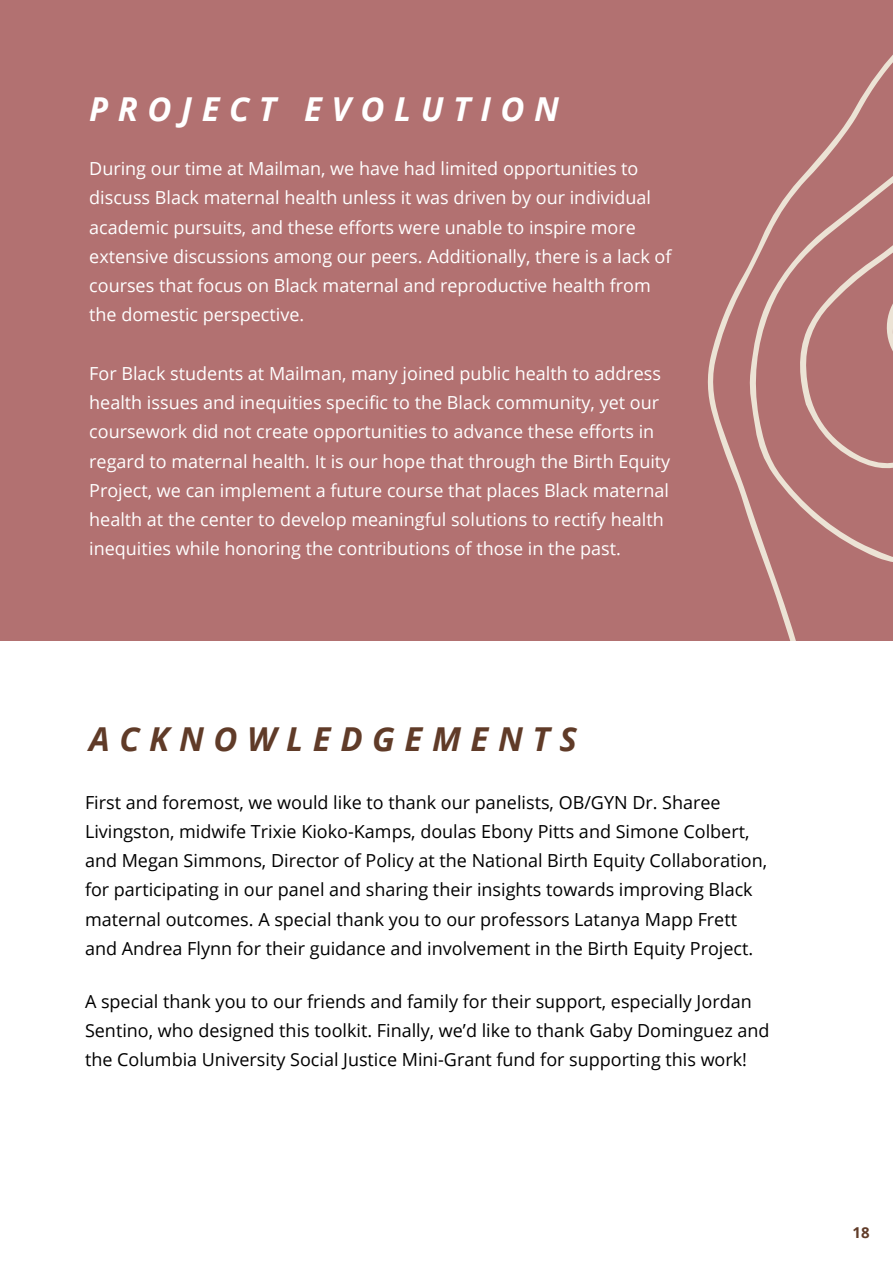
<style>
.page{position:relative;width:893px;height:1264px;background:#fff}
.page>*{position:absolute;margin:0;border:0;box-sizing:border-box;transform-origin:0 0}
.t1{font:italic 700 33px "Open Sans";letter-spacing:.29em;color:#fff}
.t2{font:italic 700 33px "Open Sans";letter-spacing:.29em;color:#603b28}
.t3{font:18px/29.2px "Open Sans";color:#fff}
.t4{font:18px/29.2px "Open Sans";color:#000}
.t5{font:700 15px "Open Sans";color:#603b28}
</style>
<div class="page">
<div style="left:0;top:0;width:892px;height:1262px;background:#b27171"></div>
<svg style="left:588px;top:56px;width:304px;height:586px"></svg>
<div style="left:0;top:642px;width:892px;height:620px;background:#fff"></div>
<h1 class="t1" style="left:89px;top:86px;width:471px">PROJECT EVOLUTION</h1>
<p class="t3" style="left:89px;top:154px;width:583px">During our time at Mailman, we have had limited opportunities to discuss Black maternal health unless it was driven by our individual academic pursuits, and these efforts were unable to inspire more extensive discussions among our peers. Additionally, there is a lack of courses that focus on Black maternal and reproductive health from the domestic perspective.</p>
<p class="t3" style="left:89px;top:358px;width:582px">For Black students at Mailman, many joined public health to address health issues and inequities specific to the Black community, yet our coursework did not create opportunities to advance these efforts in regard to maternal health. It is our hope that through the Birth Equity Project, we can implement a future course that places Black maternal health at the center to develop meaningful solutions to rectify health inequities while honoring the contributions of those in the past.</p>
<h1 class="t2" style="left:89px;top:716px;width:489px">ACKNOWLEDGEMENTS</h1>
<p class="t4" style="left:85px;top:787px;width:683px">First and foremost, we would like to thank our panelists, OB/GYN Dr. Sharee Livingston, midwife Trixie Kioko-Kamps, doulas Ebony Pitts and Simone Colbert, and Megan Simmons, Director of Policy at the National Birth Equity Collaboration, for participating in our panel and sharing their insights towards improving Black maternal outcomes. A special thank you to our professors Latanya Mapp Frett and Andrea Flynn for their guidance and involvement in the Birth Equity Project.</p>
<p class="t4" style="left:85px;top:986px;width:686px">A special thank you to our friends and family for their support, especially Jordan<br>Sentino, who designed this toolkit. Finally, we’d like to thank Gaby Dominguez and the Columbia University Social Justice Mini-Grant fund for supporting this work!</p>
<p class="t5" style="left:852px;top:1222px;width:19px">18</p>
</div>
